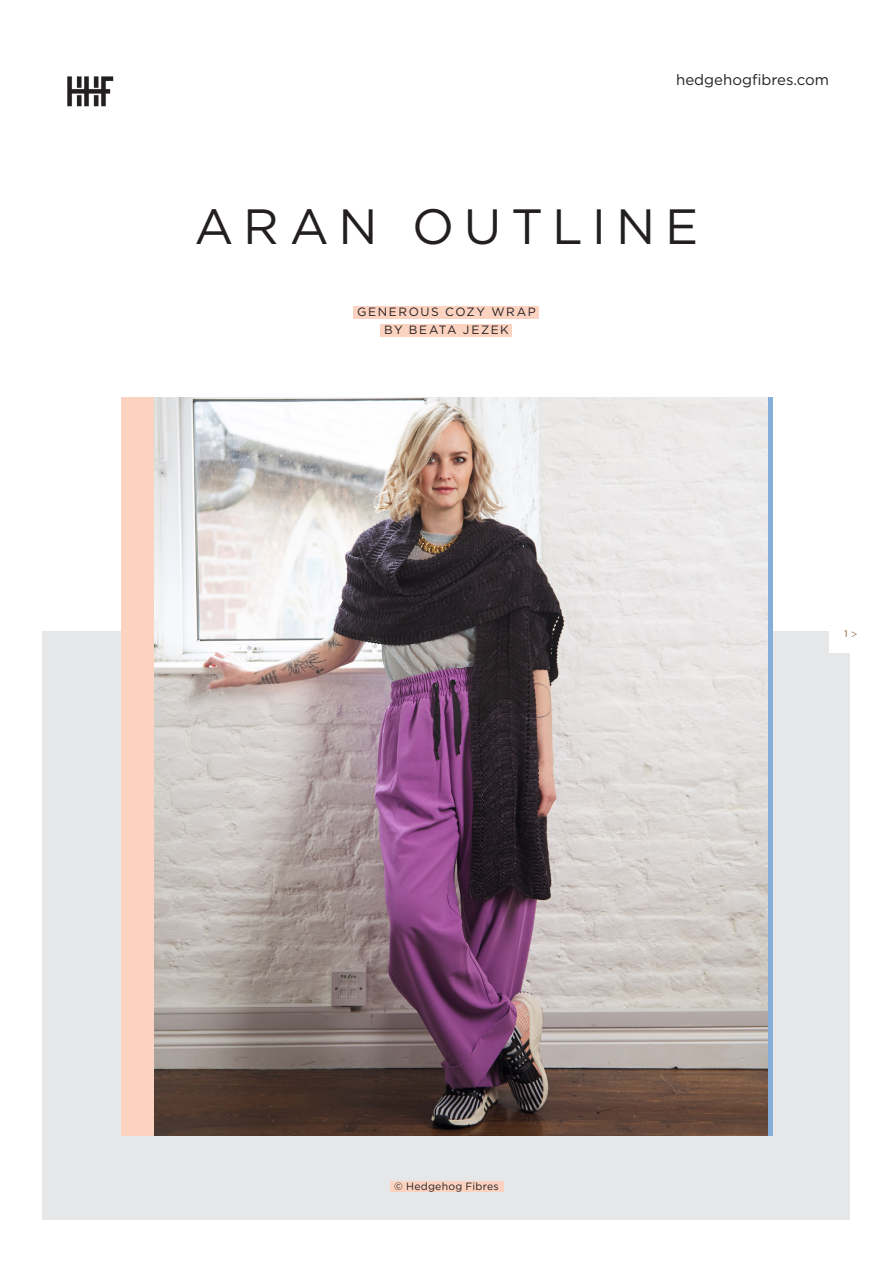
<style>
.page{position:relative;width:893px;height:1263px;background:#fff}
.page>*{position:absolute;margin:0;border:0;box-sizing:border-box;transform-origin:0 0}
.H1_-_Center{font:49.5px "Gotham";letter-spacing:.19em;color:#231f20}
.t1{font:15px "Gotham";color:#231f20}
.H2_-_Left{font:12px "Gotham";letter-spacing:.13em;color:#231f20}
.t2{font:10.5px "Gotham";letter-spacing:.025em;color:#231f20}
.t3{font:10.5px "Myriad Pro";color:#95724e}
</style>
<div class="page">
<div style="left:43px;top:631px;width:807px;height:589px;background:#e6e7e9"></div>
<img style="left:155px;top:397px;width:613px;height:738px">
<div style="left:121px;top:397px;width:33px;height:738px;background:#fcd2c0"></div>
<div style="left:354px;top:306px;width:185px;height:12px;background:#fcd2c0"></div>
<div style="left:380px;top:324px;width:132px;height:12px;background:#fcd2c0"></div>
<img style="left:67px;top:76px;width:47px;height:31px">
<div style="left:390px;top:1181px;width:113px;height:11px;background:#fcd2c0"></div>
<div style="left:829px;top:610px;width:43px;height:43px;background:#fff"></div>
<p class="t1" style="left:676px;top:72px;width:155px">hedgehogfibres.com</p>
<p class="H1_-_Center" style="left:195px;top:200px;width:505px">ARAN OUTLINE</p>
<p class="H2_-_Left" style="left:357px;top:306px;width:180px">GENEROUS COZY WRAP</p>
<p class="H2_-_Left" style="left:384px;top:324px;width:126px">BY BEATA JEZEK</p>
<p class="t3" style="left:843px;top:627px;width:15px">1 &gt;</p>
<p class="t2" style="left:394px;top:1180px;width:106px">© Hedgehog Fibres</p>
</div>
